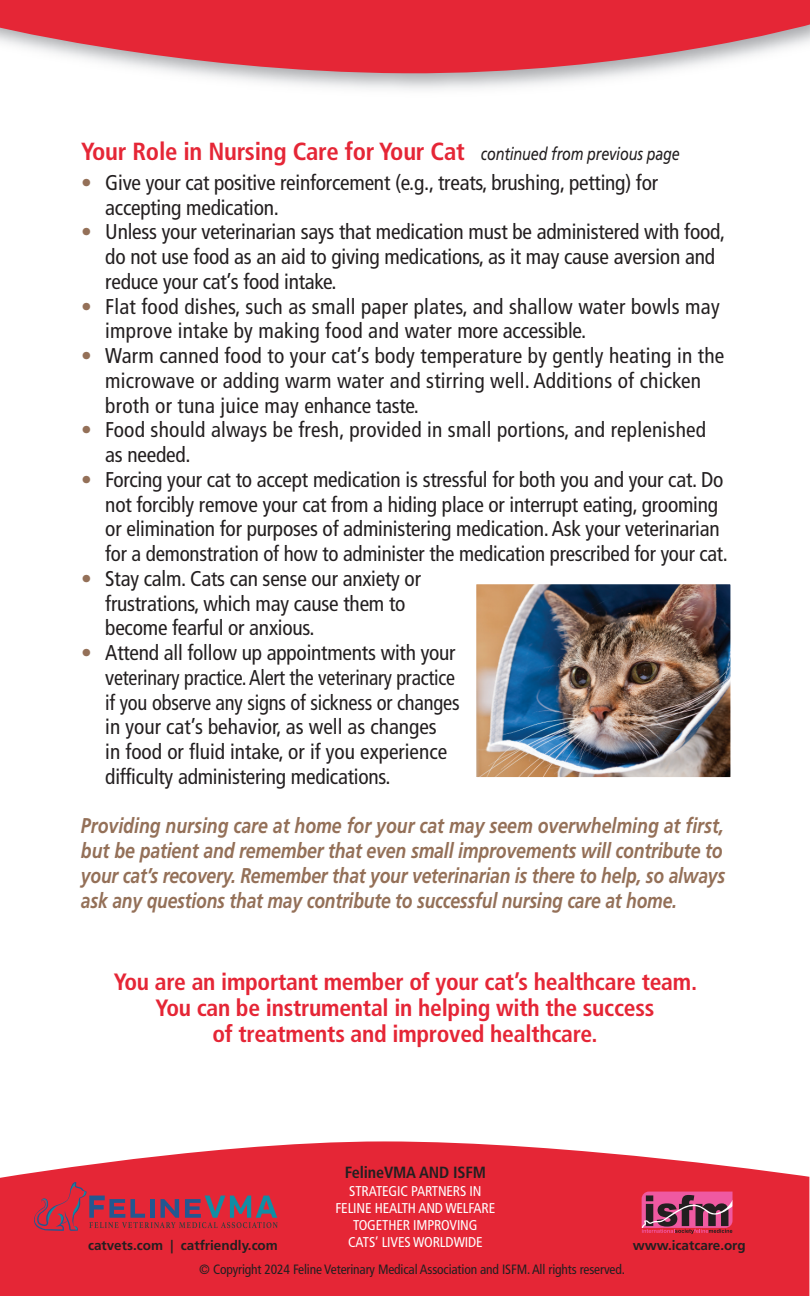
<style>
.page{position:relative;width:810px;height:1296px;background:#fff}
.page>*{position:absolute;margin:0;border:0;box-sizing:border-box;transform-origin:0 0}
.t1{font:700 condensed 24.75px "Frutiger";letter-spacing:-.01em;color:#e52636}
.t2{font:700 condensed 23.62px/25.9px "Frutiger";letter-spacing:-.01em;color:#e52636;text-align:center}
.t3{font:condensed 21.38px/24.8px "Frutiger";letter-spacing:-.01em;color:#231f20}
.t4{font:condensed 21.38px/24.8px "Frutiger";letter-spacing:.01em;color:#231f20}
.t5{font:italic 700 21.38px/24.8px "Frutiger";letter-spacing:-.01em;color:#947058;scale:.83 1}
.t6{font:700 condensed 16.2px "Frutiger";letter-spacing:-.01em;color:#231f20}
.t7{font:condensed 14.17px/17.1px "Frutiger";letter-spacing:-.01em;color:#fff;text-align:center}
.t8{font:condensed 13.5px "Frutiger";letter-spacing:-.01em;color:#231f20}
.t9{font:700 13.5px "Frutiger";color:#231f20}
.s1{font-weight:400;font-style:italic;font-stretch:normal;font-size:18px;color:#231f20}
.s2{color:#947058}
</style>
<div class="page">
<svg style="left:0;top:1141px;width:809px;height:155px;background:#e73b4a"></svg>
<svg style="left:0;top:0;width:810px;height:75px;background:#e3515e"></svg>
<img style="left:477px;top:585px;width:253px;height:191px">
<div style="left:474px;top:582px;width:259px;height:197px;border:2px solid #fff"></div>
<svg style="left:642px;top:1192px;width:91px;height:42px;background:#a6456b"></svg>
<svg style="left:32px;top:1182px;width:246px;height:49px;background:#bd3247"></svg>
<p class="t1" style="left:81px;top:142px;width:600px">Your Role in Nursing Care for Your Cat <span class="s1">continued from previous page</span></p>
<p class="t3" style="left:105px;top:172px;width:554px;text-indent:-24px"><span class="s2">•</span> Give your cat positive reinforcement (e.g., treats, brushing, petting) for accepting medication.</p>
<p class="t3" style="left:105px;top:221px;width:622px;text-indent:-24px"><span class="s2">•</span> Unless your veterinarian says that medication must be administered with food, do not use food as an aid to giving medications, as it may cause aversion and reduce your cat’s food intake.</p>
<p class="t4" style="left:105px;top:296px;width:616px;text-indent:-24px"><span class="s2">•</span> Flat food dishes, such as small paper plates, and shallow water bowls may improve intake by making food and water more accessible.</p>
<p class="t4" style="left:105px;top:345px;width:621px;text-indent:-24px"><span class="s2">•</span> Warm canned food to your cat’s body temperature by gently heating in the microwave or adding warm water and stirring well. Additions of chicken broth or tuna juice may enhance taste.</p>
<p class="t4" style="left:105px;top:419px;width:602px;text-indent:-24px"><span class="s2">•</span> Food should always be fresh, provided in small portions, and replenished as needed.</p>
<p class="t3" style="left:105px;top:469px;width:624px;text-indent:-24px"><span class="s2">•</span> Forcing your cat to accept medication is stressful for both you and your cat. Do not forcibly remove your cat from a hiding place or interrupt eating, grooming or elimination for purposes of administering medication.Ask your veterinarian for a demonstration of how to administer the medication prescribed for your cat.</p>
<p class="t3" style="left:105px;top:568px;width:317px;text-indent:-24px"><span class="s2">•</span> Stay calm. Cats can sense our anxiety or frustrations, which may cause them to become fearful or anxious.</p>
<p class="t3" style="left:105px;top:642px;width:356px;text-indent:-24px"><span class="s2">•</span> Attend all follow up appointments with your veterinary practice.Alert the veterinary practice if you observe any signs of sickness or changes in your cat’s behavior, as well as changes<br>in food or fluid intake, or if you experience difficulty administering medications.</p>
<p class="t5" style="left:81px;top:815px;width:778px">Providing nursing care at home for your cat may seem overwhelming at first, but be patient and remember that even small improvements will contribute to your cat’s recovery. Remember that your veterinarian is there to help, so always ask any questions that may contribute to successful nursing care at home.</p>
<p class="t2" style="left:114px;top:971px;width:585px">You are an important member of your cat’s healthcare team.<br>You can be instrumental in helping with the success<br>of treatments and improved healthcare.</p>
<p class="t9" style="left:88px;top:1240px;width:191px">catvets.com | catfriendly.com</p>
<p class="t6" style="left:345px;top:1166px;width:143px">FelineVMA AND ISFM</p>
<p class="t7" style="left:335px;top:1184px;width:161px">STRATEGIC PARTNERS IN<br>FELINE HEALTH AND WELFARE<br>TOGETHER IMPROVING<br>CATS’ LIVES WORLDWIDE</p>
<p class="t8" style="left:199px;top:1264px;width:427px">© Copyright 2024 Feline Veterinary Medical Association and ISFM.All rights reserved.</p>
<p class="t9" style="left:633px;top:1240px;width:114px">www.icatcare.org</p>
</div>
